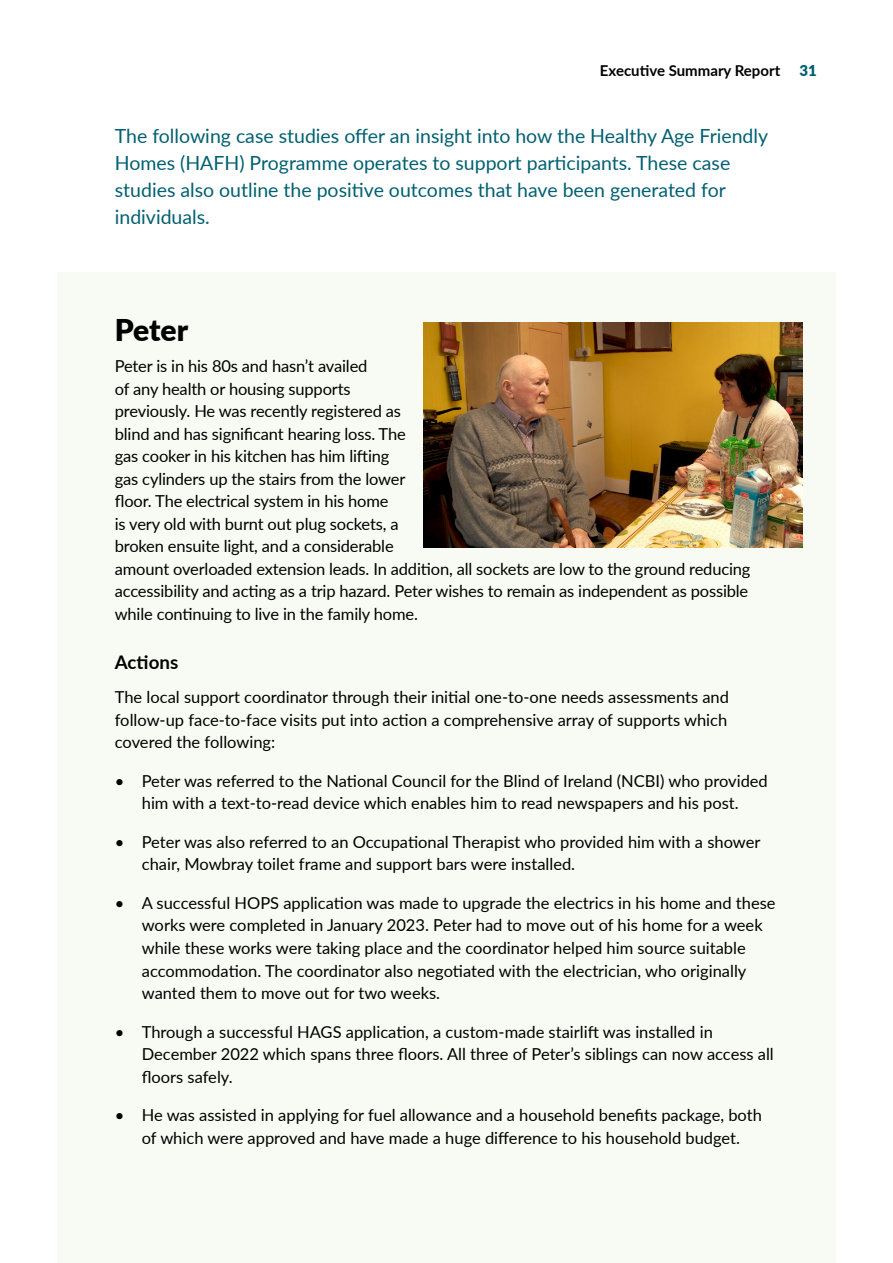
<style>
.page{position:relative;width:893px;height:1263px;background:#fff}
.page>*{position:absolute;margin:0;border:0;box-sizing:border-box;transform-origin:0 0}
.t1{font:900 30px "Lato";letter-spacing:-.005em;color:#000}
.t2{font:19.5px/27px "Lato";color:#006071}
.t3{font:700 18.75px "Lato";color:#000}
.t4{font:16.5px/22.5px "Lato";color:#000}
.t5{font:700 15px "Lato";color:#000}
.t6{font:900 15px "Lato";color:#006071}
</style>
<div class="page">
<div style="left:57px;top:272px;width:779px;height:991px;background:#f8fbf3"></div>
<img style="left:424px;top:322px;width:379px;height:225px">
<p class="t5" style="left:600px;top:59px;width:182px">Executive Summary Report</p>
<p class="t6" style="left:800px;top:60px;width:19px">31</p>
<p class="t2" style="left:115px;top:122px;width:655px">The following case studies offer an insight into how the Healthy Age Friendly Homes (HAFH) Programme operates to support participants. These case studies also outline the positive outcomes that have been generated for individuals.</p>
<h1 class="t1" style="left:115px;top:308px;width:75px">Peter</h1>
<p class="t4" style="left:115px;top:354px;width:637px">Peter is in his 80s and hasn’t availed<br>of any health or housing supports<br>previously. He was recently registered as<br>blind and has significant hearing loss. The<br>gas cooker in his kitchen has him lifting<br>gas cylinders up the stairs from the lower<br>floor. The electrical system in his home<br>is very old with burnt out plug sockets, a<br>broken ensuite light, and a considerable<br>amount overloaded extension leads. In addition, all sockets are low to the ground reducing accessibility and acting as a trip hazard. Peter wishes to remain as independent as possible while continuing to live in the family home.</p>
<p class="t3" style="left:115px;top:648px;width:65px">Actions</p>
<p class="t4" style="left:115px;top:685px;width:616px;text-align:justify">The local support coordinator through their initial one-to-one needs assessments and follow-up face-to-face visits put into action a comprehensive array of supports which covered the following:</p>
<p class="t4" style="left:115px;top:769px;width:655px;text-align:center">• Peter was referred to the National Council for the Blind of Ireland (NCBI) who provided him with a text-to-read device which enables him to read newspapers and his post.</p>
<p class="t4" style="left:142px;top:830px;width:620px;text-indent:-27px">• Peter was also referred to an Occupational Therapist who provided him with a shower chair, Mowbray toilet frame and support bars were installed.</p>
<p class="t4" style="left:142px;top:891px;width:635px;text-indent:-27px">• A successful HOPS application was made to upgrade the electrics in his home and these works were completed in January 2023. Peter had to move out of his home for a week while these works were taking place and the coordinator helped him source suitable accommodation. The coordinator also negotiated with the electrician, who originally wanted them to move out for two weeks.</p>
<p class="t4" style="left:142px;top:1019px;width:634px;text-indent:-27px">• Through a successful HAGS application, a custom-made stairlift was installed in<br>December 2022 which spans three floors. All three of Peter’s siblings can now access all floors safely.</p>
<p class="t4" style="left:115px;top:1103px;width:649px;text-align:center">• He was assisted in applying for fuel allowance and a household benefits package, both of which were approved and have made a huge difference to his household budget.</p>
</div>
